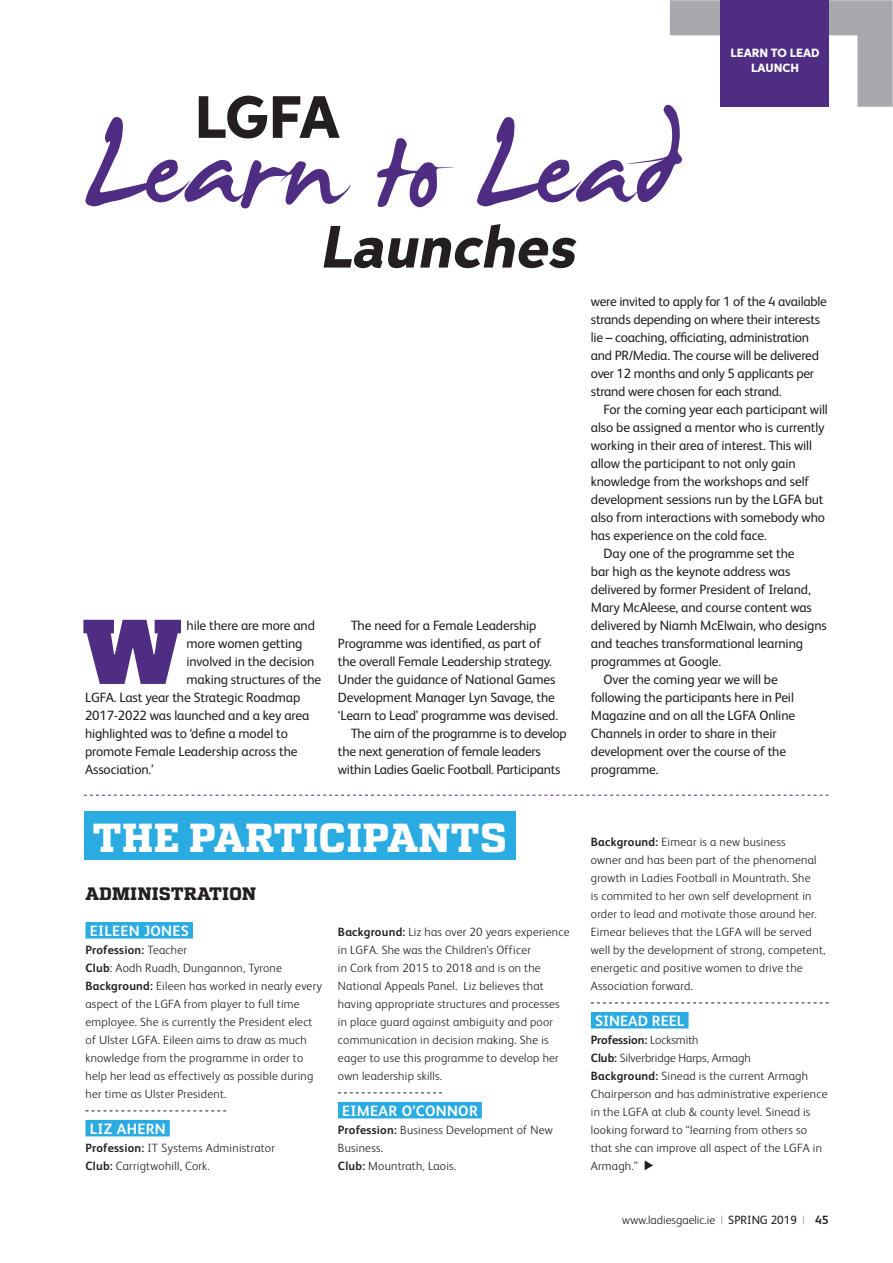
<style>
.page{position:relative;width:893px;height:1263px;background:#fff}
.page>*{position:absolute;margin:0;border:0;box-sizing:border-box;transform-origin:0 0}
.t1{font:194.85px "James Fajardo";color:#4f2d82}
.t2{font:82.5px "Alfa Slab One";color:#4f2d82}
.t3{font:italic 800 59.85px "Aspira";color:#231f20}
.t4{font:800 59.85px "Aspira";color:#231f20}
.t5{font:700 40.5px "Atletico";color:#fff}
.t6{font:700 18px "Atletico";color:#231f20}
.t7{font:700 15px "FS Albert Pro";letter-spacing:.02em;color:#fff}
.t8{font:700 15px "FS Albert Pro";color:#fff}
.t9{font:13.5px/18px "FS Albert Pro";letter-spacing:-.01em;color:#231f20}
.t10{font:300 12px/18px "FS Albert Pro";letter-spacing:.02em;color:#231f20}
.t11{font:300 12px "FS Albert Pro";color:#231f20}
.t12{font:800 12px/15px "Aspira";color:#fff;text-align:center}
.s1{font-weight:700}
.s2{color:#939698}
.s3{font-weight:400}
</style>
<div class="page">
<svg style="left:670px;top:0;width:223px;height:107px"></svg>
<div style="left:720px;top:0;width:109px;height:107px;background:#4f2d82"></div>
<div style="left:84px;top:811px;width:432px;height:49px;background:#2aabe2"></div>
<div style="left:85px;top:922px;width:108px;height:17px;background:#2aabe2"></div>
<svg style="left:85px;top:1111px;width:141px;height:1px"></svg>
<div style="left:85px;top:1120px;width:85px;height:16px;background:#2aabe2"></div>
<svg style="left:338px;top:1093px;width:104px;height:1px"></svg>
<div style="left:338px;top:1102px;width:144px;height:16px;background:#2aabe2"></div>
<svg style="left:591px;top:1003px;width:237px;height:1px"></svg>
<div style="left:591px;top:1012px;width:97px;height:16px;background:#2aabe2"></div>
<svg style="left:84px;top:795px;width:744px;height:1px"></svg>
<p class="t12" style="left:730px;top:46px;width:91px">LEARN TO LEAD<br>LAUNCH</p>
<h3 class="t4" style="left:194px;top:91px;width:147px">LGFA</h3>
<h1 class="t1" style="left:44px;top:73px;width:682px">‘Learn to Lead’</h1>
<h3 class="t3" style="left:319px;top:221px;width:267px">Launches</h3>
<h2 class="t2" style="left:82px;top:598px;width:101px">W</h2>
<p class="t9" style="left:187px;top:618px;width:130px">hile there are more and</p>
<p class="t9" style="left:187px;top:636px;width:117px">more women getting</p>
<p class="t9" style="left:187px;top:654px;width:129px">involved in the decision</p>
<p class="t9" style="left:187px;top:672px;width:136px">making structures of the</p>
<p class="t9" style="left:85px;top:690px;width:217px">LGFA. Last year the Strategic Roadmap</p>
<p class="t9" style="left:85px;top:708px;width:226px">2017-2022 was launched and a key area</p>
<p class="t9" style="left:85px;top:726px;width:205px">highlighted was to ‘define a model to</p>
<p class="t9" style="left:85px;top:744px;width:214px">promote Female Leadership across the</p>
<p class="t9" style="left:85px;top:762px;width:70px">Association.’</p>
<p class="t9" style="left:351px;top:618px;width:187px">The need for a Female Leadership</p>
<p class="t9" style="left:338px;top:636px;width:205px">Programme was identified, as part of</p>
<p class="t9" style="left:338px;top:654px;width:215px">the overall Female Leadership strategy.</p>
<p class="t9" style="left:338px;top:672px;width:219px">Under the guidance of National Games</p>
<p class="t9" style="left:338px;top:690px;width:219px">Development Manager Lyn Savage, the</p>
<p class="t9" style="left:338px;top:708px;width:222px">‘Learn to Lead’ programme was devised.</p>
<p class="t9" style="left:351px;top:726px;width:218px">The aim of the programme is to develop</p>
<p class="t9" style="left:338px;top:744px;width:205px">the next generation of female leaders</p>
<p class="t9" style="left:338px;top:762px;width:224px">within Ladies Gaelic Football. Participants</p>
<h3 class="t5" style="left:92px;top:814px;width:416px">THE PARTICIPANTS</h3>
<h3 class="t6" style="left:85px;top:883px;width:172px">ADMINISTRATION</h3>
<p class="t7" style="left:90px;top:924px;width:101px">EILEEN JONES</p>
<p class="t10" style="left:85px;top:942px;width:238px"><span class="s1">Profession:</span> Teacher<br><span class="s1">Club</span>: Aodh Ruadh, Dungannon, Tyrone <span class="s1">Background:</span> Eileen has worked in nearly every aspect of the LGFA from player to full time employee. She is currently the President elect of Ulster LGFA. Eileen aims to draw as much knowledge from the programme in order to help her lead as effectively as possible during her time as Ulster President.</p>
<p class="t7" style="left:90px;top:1122px;width:78px">LIZ AHERN</p>
<p class="t10" style="left:85px;top:1140px;width:191px"><span class="s1">Profession:</span> IT Systems Administrator<br><span class="s1">Club:</span> Carrigtwohill, Cork.</p>
<p class="t10" style="left:338px;top:924px;width:233px"><span class="s1">Background:</span> Liz has over 20 years experience in LGFA. She was the Children’s Officer<br>in Cork from 2015 to 2018 and is on the National Appeals Panel. Liz believes that having appropriate structures and processes in place guard against ambiguity and poor communication in decision making. She is eager to use this programme to develop her own leadership skills.</p>
<p class="t7" style="left:342px;top:1104px;width:137px">EIMEAR O’CONNOR</p>
<p class="t10" style="left:338px;top:1122px;width:216px"><span class="s1">Profession:</span> Business Development of New<br>Business.<br><span class="s1">Club:</span> Mountrath, Laois.</p>
<p class="t9" style="left:591px;top:294px;width:238px">were invited to apply for 1 of the 4 available strands depending on where their interests lie – coaching, officiating, administration and PR/Media. The course will be delivered over 12 months and only 5 applicants per strand were chosen for each strand.</p>
<p class="t9" style="left:604px;top:402px;width:226px">For the coming year each participant will</p>
<p class="t9" style="left:591px;top:420px;width:235px">also be assigned a mentor who is currently</p>
<p class="t9" style="left:591px;top:438px;width:223px">working in their area of interest. This will</p>
<p class="t9" style="left:591px;top:456px;width:206px">allow the participant to not only gain</p>
<p class="t9" style="left:591px;top:474px;width:220px">knowledge from the workshops and self</p>
<p class="t9" style="left:591px;top:492px;width:234px">development sessions run by the LGFA but</p>
<p class="t9" style="left:591px;top:510px;width:236px">also from interactions with somebody who</p>
<p class="t9" style="left:591px;top:528px;width:177px">has experience on the cold face.</p>
<p class="t9" style="left:604px;top:546px;width:193px">Day one of the programme set the</p>
<p class="t9" style="left:591px;top:564px;width:201px">bar high as the keynote address was</p>
<p class="t9" style="left:591px;top:582px;width:221px">delivered by former President of Ireland,</p>
<p class="t9" style="left:591px;top:600px;width:223px">Mary McAleese, and course content was</p>
<p class="t9" style="left:591px;top:618px;width:237px">delivered by Niamh McElwain, who designs</p>
<p class="t9" style="left:591px;top:636px;width:214px">and teaches transformational learning</p>
<p class="t9" style="left:591px;top:654px;width:132px">programmes at Google.</p>
<p class="t9" style="left:604px;top:672px;width:176px">Over the coming year we will be</p>
<p class="t9" style="left:591px;top:690px;width:205px">following the participants here in Peil</p>
<p class="t9" style="left:591px;top:708px;width:206px">Magazine and on all the LGFA Online</p>
<p class="t9" style="left:591px;top:726px;width:187px">Channels in order to share in their</p>
<p class="t9" style="left:591px;top:744px;width:197px">development over the course of the</p>
<p class="t9" style="left:591px;top:762px;width:69px">programme.</p>
<p class="t10" style="left:591px;top:834px;width:236px"><span class="s1">Background:</span> Eimear is a new business<br>owner and has been part of the phenomenal growth in Ladies Football in Mountrath. She<br>is commited to her own self development in order to lead and motivate those around her.<br>Eimear believes that the LGFA will be served well by the development of strong, competent, energetic and positive women to drive the Association forward.</p>
<p class="t8" style="left:595px;top:1014px;width:91px">SINEAD REEL</p>
<p class="t10" style="left:591px;top:1032px;width:238px"><span class="s1">Profession:</span> Locksmith<br><span class="s1">Club:</span> Silverbridge Harps, Armagh<br><span class="s1">Background:</span> Sinead is the current Armagh Chairperson and has administrative experience in the LGFA at club &amp; county level. Sinead is looking forward to “learning from others so that she can improve all aspect of the LGFA in Armagh.”</p>
<p class="t11" style="left:622px;top:1215px;width:208px">www.ladiesgaelic.ie <span class="s2">|</span> <span class="s3">SPRING 2019</span> <span class="s2">|</span> <span class="s1">45</span></p>
</div>
